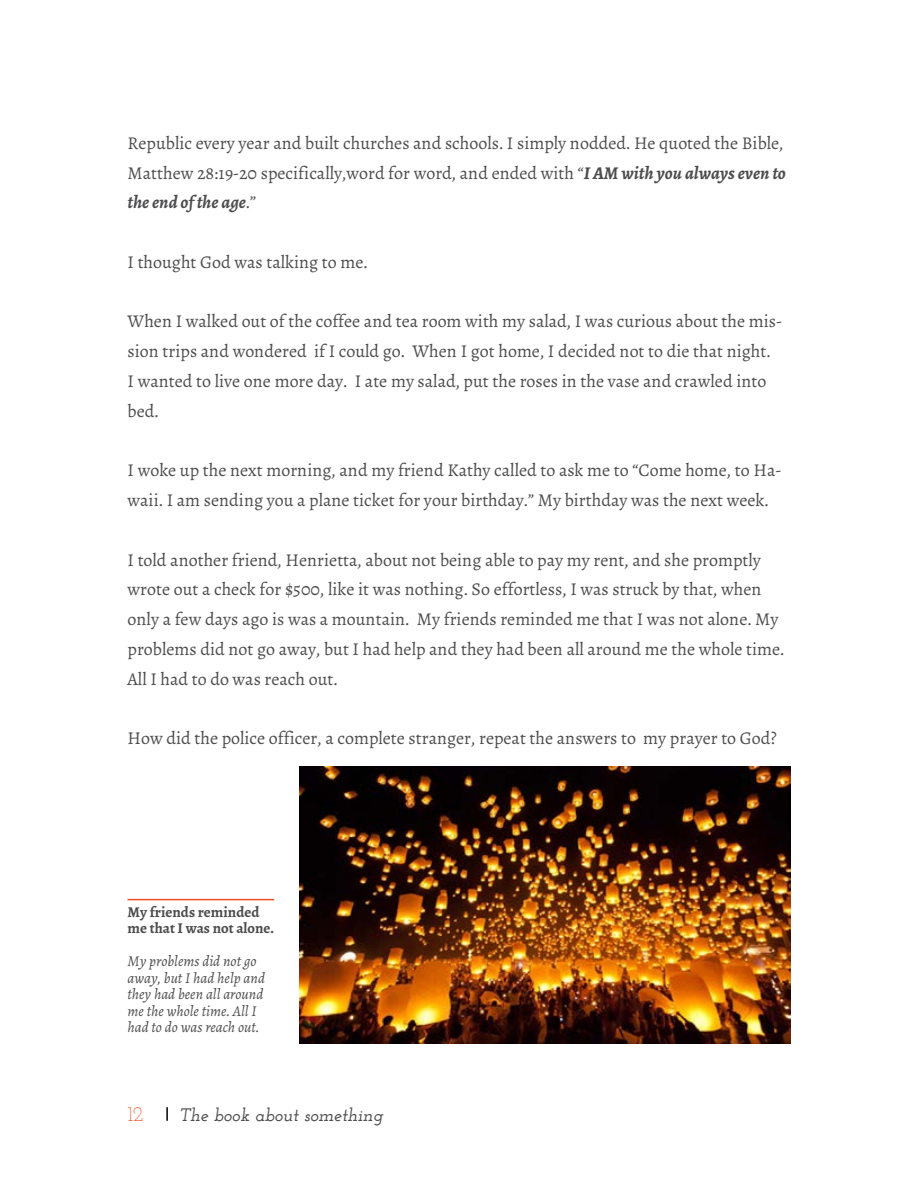
<style>
.page{position:relative;width:918px;height:1188px;background:#fff}
.page>*{position:absolute;margin:0;border:0;box-sizing:border-box;transform-origin:0 0}
.t1{font:300 21px "Josefin Slab";color:#f04e23}
.t2{font:18px/29.7px "Alegreya";color:#4d4d4f}
.t3{font:italic 600 18px "Josefin Slab";color:#4d4d4f}
.t4{font:italic 15px/16.5px "Alegreya";color:#4d4d4f}
.t5{font:700 15px/16.5px "Alegreya";color:#4d4d4f}
.s1{font-weight:700;font-style:italic}
</style>
<div class="page">
<img style="left:300px;top:767px;width:490px;height:276px">
<svg style="left:166px;top:1107px;width:2px;height:14px"></svg>
<hr style="left:128px;top:899px;width:146px;height:1px;background:#f04e23">
<p class="t2" style="left:128px;top:128px;width:660px">Republic every year and built churches and schools. I simply nodded. He quoted the Bible,<br>Matthew 28:19-20 specifically,word for word, and ended with “<span class="s1">I AM with you always even to the end of the age</span>.”</p>
<p class="t2" style="left:128px;top:247px;width:242px">I thought God was talking to me.</p>
<p class="t2" style="left:128px;top:307px;width:656px">When I walked out of the coffee and tea room with my salad, I was curious about the mis&shy;sion trips and wondered if I could go. When I got home, I decided not to die that night.<br>I wanted to live one more day. I ate my salad, put the roses in the vase and crawled into bed.</p>
<p class="t2" style="left:128px;top:456px;width:655px">I woke up the next morning, and my friend Kathy called to ask me to “Come home, to Ha&shy;waii. I am sending you a plane ticket for your birthday.” My birthday was the next week.</p>
<p class="t2" style="left:128px;top:545px;width:658px">I told another friend, Henrietta, about not being able to pay my rent, and she promptly wrote out a check for $500, like it was nothing. So effortless, I was struck by that, when only a few days ago is was a mountain. My friends reminded me that I was not alone. My problems did not go away, but I had help and they had been all around me the whole time.<br>All I had to do was reach out.</p>
<p class="t2" style="left:128px;top:723px;width:651px">How did the police officer, a complete stranger, repeat the answers to my prayer to God?</p>
<p class="t5" style="left:128px;top:904px;width:148px">My friends reminded me that I was not alone.</p>
<p class="t4" style="left:128px;top:953px;width:139px">My problems did not go away, but I had help and they had been all around me the whole time. All I had to do was reach out.</p>
<p class="t1" style="left:128px;top:1101px;width:17px">12</p>
<p class="t3" style="left:179px;top:1104px;width:205px">The book about something</p>
</div>
